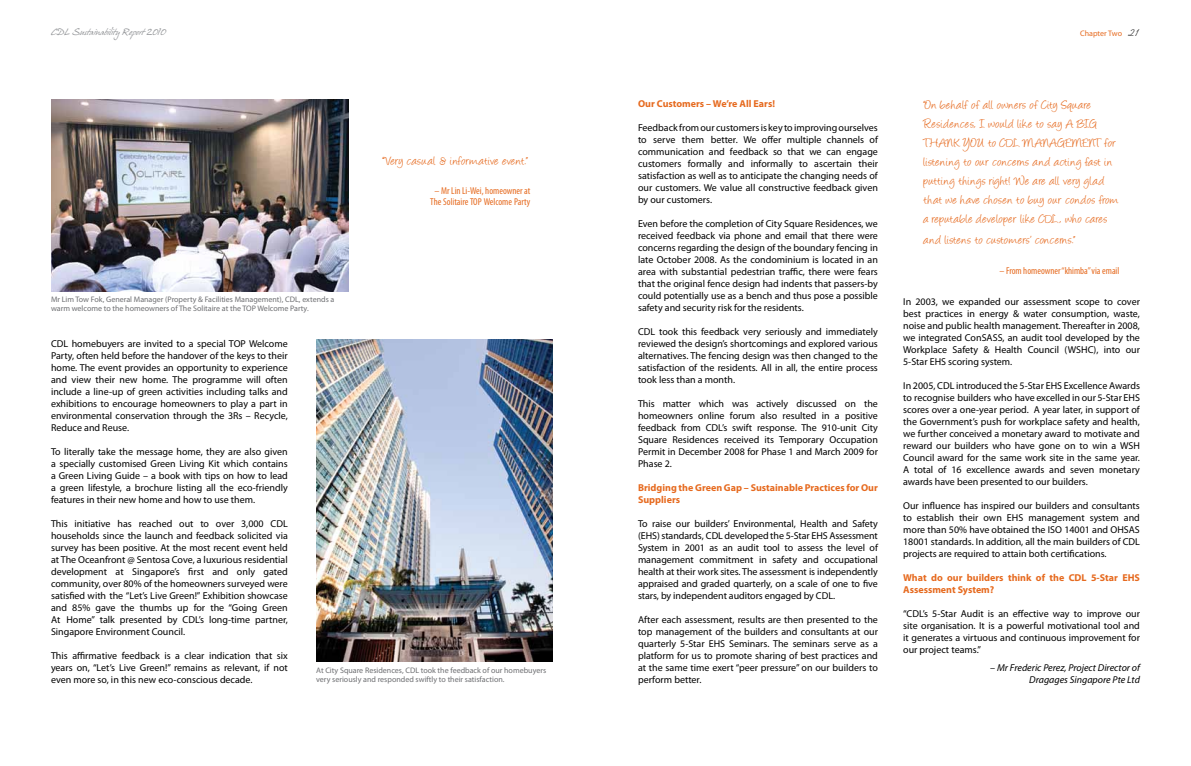
<style>
.page{position:relative;width:1191px;height:766px;background:#fff}
.page>*{position:absolute;margin:0;border:0;box-sizing:border-box;transform-origin:0 0}
.t1{font:14px/19.1px "Angelina";letter-spacing:.035em;color:#e66a1f}
.t2{font:10px/12px "Myriad Pro";color:#000;text-align:justify}
.t3{font:700 10px/12px "Myriad Pro";color:#e66a1f}
.t4{font:condensed 10px/11px "Myriad Pro";color:#e66a1f;text-align:center}
.t5{font:italic 10px/12px "Myriad Pro";color:#000;text-align:right}
.t6{font:8px/9px "Myriad Pro";color:#6d6e71}
.t7{font:8px "Hans Hand";color:#939598}
.t8{font:8px "Myriad Pro";color:#e66a1f}
.s1{font-family:"Swenson";font-size:12px;color:#000}
</style>
<div class="page">
<img style="left:316px;top:339px;width:237px;height:322px">
<img style="left:51px;top:99px;width:298px;height:192px">
<p class="t7" style="left:51px;top:27px;width:116px">CDL Sustainability Report 2010</p>
<p class="t8" style="left:1080px;top:29px;width:61px">Chapter Two <span class="s1">21</span></p>
<p class="t6" style="left:51px;top:294px;width:285px">Mr Lim Tow Fok, General Manager (Property &amp; Facilities Management), CDL, extends a warm welcome to the homeowners of The Solitaire at the TOP Welcome Party.</p>
<p class="t1" style="left:382px;top:153px;width:147px">“Very casual &amp; informative event.”</p>
<p class="t4" style="left:430px;top:185px;width:101px">– Mr Lin Li-Wei, homeowner at<br>The Solitaire TOP Welcome Party</p>
<p class="t2" style="left:51px;top:337px;width:238px">CDL homebuyers are invited to a special TOP Welcome Party, often held before the handover of the keys to their home. The event provides an opportunity to experience and view their new home. The programme will often include a line-up of green activities including talks and exhibitions to encourage homeowners to play a part in environmental conservation through the 3Rs – Recycle, Reduce and Reuse.</p>
<p class="t2" style="left:51px;top:445px;width:238px">To literally take the message home, they are also given a specially customised Green Living Kit which contains a Green Living Guide – a book with tips on how to lead a green lifestyle, a brochure listing all the eco-friendly features in their new home and how to use them.</p>
<p class="t2" style="left:51px;top:517px;width:238px">This initiative has reached out to over 3,000 CDL households since the launch and feedback solicited via survey has been positive. At the most recent event held at The Oceanfront @ Sentosa Cove, a luxurious residential development at Singapore’s first and only gated community, over 80% of the homeowners surveyed were satisfied with the “Let’s Live Green!” Exhibition showcase and 85% gave the thumbs up for the “Going Green At Home” talk presented by CDL’s long-time partner, Singapore Environment Council.</p>
<p class="t2" style="left:51px;top:649px;width:238px">This affirmative feedback is a clear indication that six years on, “Let’s Live Green!” remains as relevant, if not even more so, in this new eco-conscious decade.</p>
<p class="t6" style="left:316px;top:666px;width:231px">At City Square Residences, CDL took the feedback of our homebuyers very seriously and responded swiftly to their satisfaction.</p>
<p class="t3" style="left:638px;top:97px;width:138px">Our Customers – We’re All Ears!</p>
<p class="t2" style="left:638px;top:121px;width:241px">Feedback from our customers is key to improving ourselves to serve them better. We offer multiple channels of communication and feedback so that we can engage customers formally and informally to ascertain their satisfaction as well as to anticipate the changing needs of our customers. We value all constructive feedback given by our customers.</p>
<p class="t2" style="left:638px;top:217px;width:241px">Even before the completion of City Square Residences, we received feedback via phone and email that there were concerns regarding the design of the boundary fencing in late October 2008. As the condominium is located in an area with substantial pedestrian traffic, there were fears that the original fence design had indents that passers-by could potentially use as a bench and thus pose a possible safety and security risk for the residents.</p>
<p class="t2" style="left:638px;top:325px;width:241px">CDL took this feedback very seriously and immediately reviewed the design’s shortcomings and explored various alternatives. The fencing design was then changed to the satisfaction of the residents. All in all, the entire process took less than a month.</p>
<p class="t2" style="left:638px;top:397px;width:241px">This matter which was actively discussed on the homeowners online forum also resulted in a positive feedback from CDL’s swift response. The 910-unit City Square Residences received its Temporary Occupation Permit in December 2008 for Phase 1 and March 2009 for Phase 2.</p>
<p class="t3" style="left:638px;top:480px;width:241px">Bridging the Green Gap – Sustainable Practices for Our<br>Suppliers</p>
<p class="t2" style="left:638px;top:517px;width:241px">To raise our builders’ Environmental, Health and Safety (EHS) standards, CDL developed the 5-Star EHS Assessment System in 2001 as an audit tool to assess the level of management commitment in safety and occupational health at their work sites. The assessment is independently appraised and graded quarterly, on a scale of one to five stars, by independent auditors engaged by CDL.</p>
<p class="t2" style="left:638px;top:613px;width:241px">After each assessment, results are then presented to the top management of the builders and consultants at our quarterly 5-Star EHS Seminars. The seminars serve as a platform for us to promote sharing of best practices and at the same time exert “peer pressure” on our builders to perform better.</p>
<p class="t1" style="left:923px;top:97px;width:196px">“On behalf of all owners of City Square Residences, I would like to say A BIG THANK YOU to CDL MANAGEMENT for listening to our concerns and acting fast in putting things right! We are all very glad that we have chosen to buy our condos from a reputable developer like CDL, who cares and listens to customers’ concerns.”</p>
<p class="t4" style="left:999px;top:264px;width:121px">– From homeowner “khimba” via email</p>
<p class="t2" style="left:903px;top:295px;width:238px">In 2003, we expanded our assessment scope to cover best practices in energy &amp; water consumption, waste, noise and public health management. Thereafter in 2008, we integrated ConSASS, an audit tool developed by the Workplace Safety &amp; Health Council (WSHC), into our 5-Star EHS scoring system.</p>
<p class="t2" style="left:903px;top:379px;width:238px">In 2005, CDL introduced the 5-Star EHS Excellence Awards to recognise builders who have excelled in our 5-Star EHS scores over a one-year period. A year later, in support of the Government’s push for workplace safety and health, we further conceived a monetary award to motivate and reward our builders who have gone on to win a WSH Council award for the same work site in the same year.<br>A total of 16 excellence awards and seven monetary awards have been presented to our builders.</p>
<p class="t2" style="left:903px;top:499px;width:238px">Our influence has inspired our builders and consultants to establish their own EHS management system and more than 50% have obtained the ISO 14001 and OHSAS 18001 standards. In addition, all the main builders of CDL projects are required to attain both certifications.</p>
<p class="t3" style="left:903px;top:571px;width:238px">What do our builders think of the CDL 5-Star EHS<br>Assessment System?</p>
<p class="t2" style="left:903px;top:607px;width:238px">“CDL’s 5-Star Audit is an effective way to improve our site organisation. It is a powerful motivational tool and it generates a virtuous and continuous improvement for our project teams.”</p>
<p class="t5" style="left:990px;top:661px;width:151px">– Mr Frederic Perez, Project Director of<br>Dragages Singapore Pte Ltd</p>
</div>
